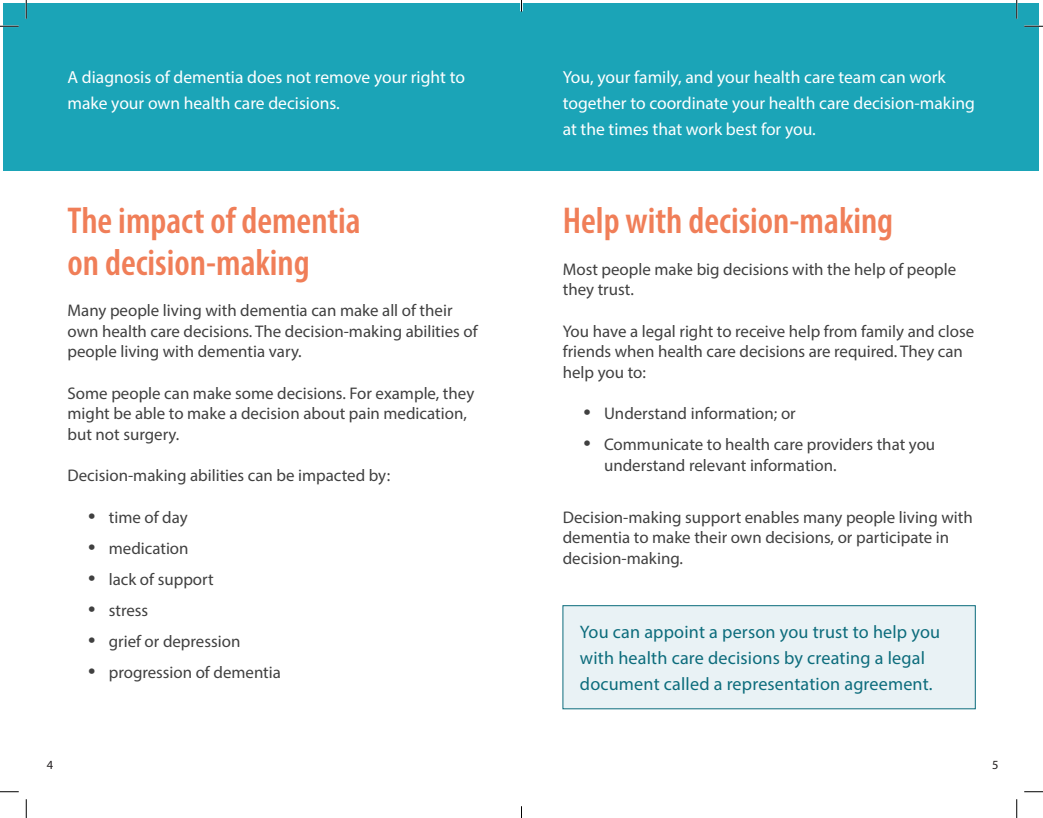
<style>
.page{position:relative;width:1043px;height:818px;background:#fff}
.page>*{position:absolute;margin:0;border:0;box-sizing:border-box;transform-origin:0 0}
.Heading_2{font:600 condensed 37.5px/41.4px "Myriad Pro";color:#f07e58}
.Highlight_2{font:18.12px/25.9px "Myriad Pro";letter-spacing:.01em;color:#0c6c7c}
.Highlight_1{font:17.5px/25.9px "Myriad Pro";color:#fff}
.Body_Text{font:16.88px/20.6px "Myriad Pro";color:#404040}
.t1{font:12.5px "Myriad Pro";color:#231f20}
.s1{font-size:26.25px}
</style>
<div class="page">
<div style="left:4px;top:4px;width:1035px;height:167px;background:#1ba4b7"></div>
<div style="left:563px;top:605px;width:412px;height:103px;background:#e9f2f5"></div>
<div style="left:562px;top:605px;width:413px;height:104px;border:1px solid #0c6c7c"></div>
<svg style="left:0;top:25px;width:19px;height:2px"></svg>
<svg style="left:1024px;top:25px;width:18px;height:2px"></svg>
<svg style="left:0;top:791px;width:19px;height:1px"></svg>
<svg style="left:1024px;top:791px;width:18px;height:1px"></svg>
<svg style="left:25px;top:0;width:2px;height:19px"></svg>
<svg style="left:25px;top:799px;width:2px;height:19px"></svg>
<svg style="left:1015px;top:0;width:2px;height:19px"></svg>
<svg style="left:1016px;top:799px;width:1px;height:19px"></svg>
<svg style="left:520px;top:0;width:2px;height:11px"></svg>
<svg style="left:521px;top:806px;width:1px;height:12px"></svg>
<p class="Highlight_1" style="left:68px;top:64px;width:399px">A diagnosis of dementia does not remove your right to make your own health care decisions.</p>
<p class="Heading_2" style="left:68px;top:199px;width:295px">The impact of dementia on decision-making</p>
<p class="Body_Text" style="left:68px;top:299px;width:412px">Many people living with dementia can make all of their own health care decisions. The decision-making abilities of people living with dementia vary.</p>
<p class="Body_Text" style="left:68px;top:382px;width:408px">Some people can make some decisions. For example, they might be able to make a decision about pain medication, but not surgery.</p>
<p class="Body_Text" style="left:68px;top:465px;width:324px">Decision-making abilities can be impacted by:</p>
<p class="Body_Text" style="left:88px;top:506px;width:101px"><span class="s1">•</span> time of day</p>
<p class="Body_Text" style="left:88px;top:537px;width:102px"><span class="s1">•</span> medication</p>
<p class="Body_Text" style="left:88px;top:568px;width:127px"><span class="s1">•</span> lack of support</p>
<p class="Body_Text" style="left:88px;top:599px;width:62px"><span class="s1">•</span> stress</p>
<p class="Body_Text" style="left:88px;top:630px;width:154px"><span class="s1">•</span> grief or depression</p>
<p class="Body_Text" style="left:88px;top:661px;width:194px"><span class="s1">•</span> progression of dementia</p>
<p class="Highlight_1" style="left:562px;top:64px;width:413px">You, your family, and your health care team can work together to coordinate your health care decision-making at the times that work best for you.</p>
<p class="Heading_2" style="left:562px;top:199px;width:332px">Help with decision-making</p>
<p class="Body_Text" style="left:562px;top:258px;width:395px">Most people make big decisions with the help of people they trust.</p>
<p class="Body_Text" style="left:562px;top:320px;width:413px">You have a legal right to receive help from family and close friends when health care decisions are required. They can help you to:</p>
<p class="Body_Text" style="left:583px;top:403px;width:214px"><span class="s1">•</span> Understand information; or</p>
<p class="Body_Text" style="left:604px;top:434px;width:333px;text-indent:-21px"><span class="s1">•</span> Communicate to health care providers that you understand relevant information.</p>
<p class="Body_Text" style="left:562px;top:506px;width:411px">Decision-making support enables many people living with dementia to make their own decisions, or participate in decision-making.</p>
<p class="Highlight_2" style="left:580px;top:619px;width:362px">You can appoint a person you trust to help you with health care decisions by creating a legal document called a representation agreement.</p>
<p class="t1" style="left:47px;top:757px;width:8px">4</p>
<p class="t1" style="left:992px;top:757px;width:8px">5</p>
</div>
